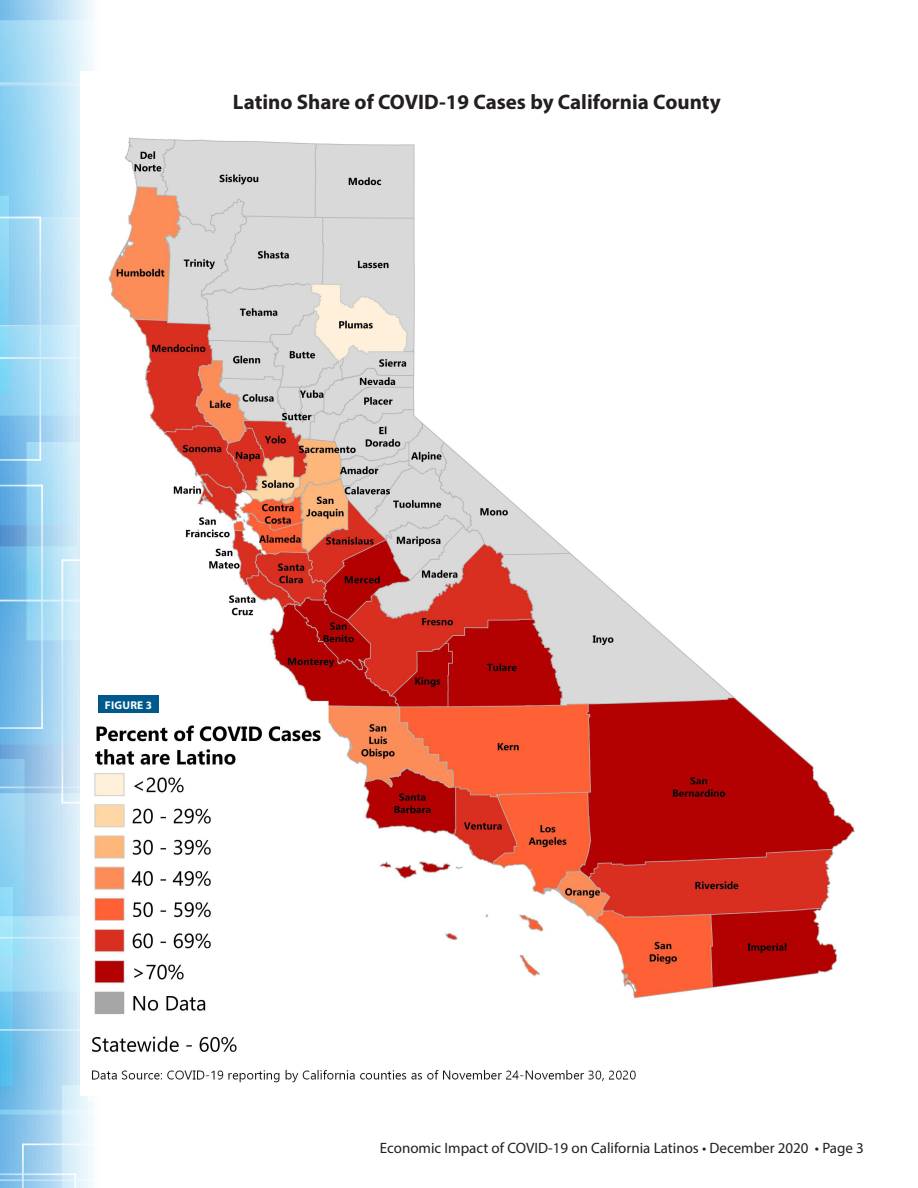
<style>
.page{position:relative;width:918px;height:1188px;background:#fff}
.page>*{position:absolute;margin:0;border:0;box-sizing:border-box;transform-origin:0 0}
.Header_H3{font:700 21px "Myriad Pro";color:#231f20}
.t1{font:15px "Myriad Pro";color:#231f20}
.t2{font:700 11.25px "Myriad Pro";letter-spacing:.02em;color:#fff}
</style>
<div class="page">
<svg style="left:0;top:0;width:92px;height:1188px;background:#a8d8f2"></svg>
<img style="left:80px;top:71px;width:775px;height:1024px">
<div style="left:98px;top:696px;width:61px;height:17px;background:#00598c"></div>
<h3 class="Header_H3" style="left:233px;top:88px;width:489px">Latino Share of COVID-19 Cases by California County</h3>
<p class="t2" style="left:105px;top:697px;width:49px">FIGURE 3</p>
<p class="t1" style="left:380px;top:1138px;width:486px">Economic Impact of COVID-19 on California Latinos • December 2020 • Page 3</p>
</div>
